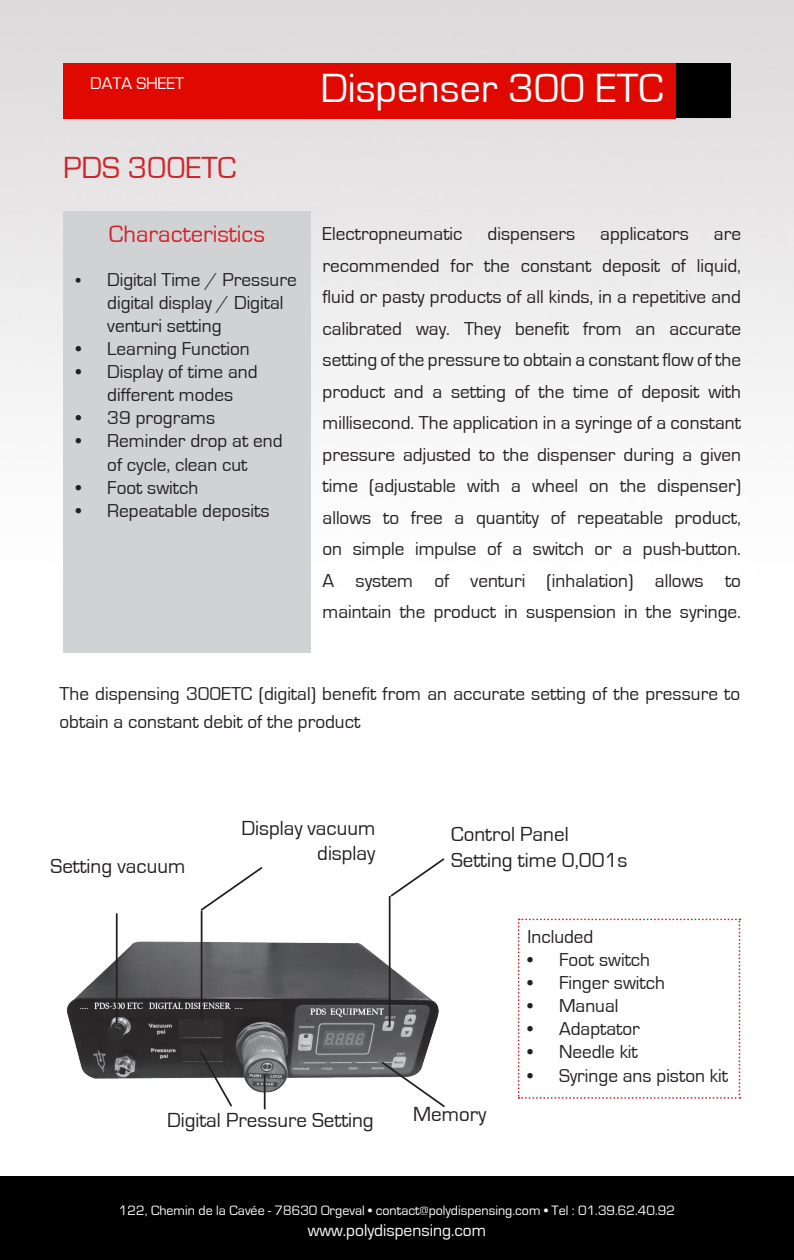
<style>
.page{position:relative;width:794px;height:1260px;background:#fff}
.page>*{position:absolute;margin:0;border:0;box-sizing:border-box;transform-origin:0 0}
.t1{font:42px "Eurostile";color:#fff}
.t2{font:31.5px "Eurostile";color:#d1232a}
.t3{font:24.5px "Eurostile";color:#d1232a}
.t4{font:21px/25.2px "Eurostile";color:#231f20;text-align:right}
.t5{font:19.25px/31.5px "Eurostile";color:#231f20}
.t6{font:17.5px "Eurostile";color:#fff}
.t7{font:14px "Eurostile";color:#fff}
.s1{font-size:17.5px}
</style>
<div class="page">
<img style="left:0;top:0;width:794px;height:1177px">
<div style="left:63px;top:63px;width:613px;height:55px;background:#df0900"></div>
<div style="left:676px;top:63px;width:55px;height:55px;background:#000"></div>
<div style="left:0;top:1177px;width:794px;height:83px;background:#000"></div>
<img style="left:16px;top:916px;width:491px;height:179px">
<hr style="left:264px;top:1075px;width:1px;height:34px;background:#231f20">
<hr style="left:116px;top:913px;width:2px;height:110px;background:#231f20">
<hr style="left:201px;top:911px;width:1px;height:110px;background:#231f20">
<hr style="left:389px;top:896px;width:1px;height:131px;background:#231f20">
<svg style="left:199px;top:865px;width:65px;height:48px"></svg>
<svg style="left:388px;top:856px;width:58px;height:42px"></svg>
<div style="left:63px;top:211px;width:248px;height:441px;background:#d1d2d4"></div>
<svg style="left:518px;top:919px;width:222px;height:180px"></svg>
<svg style="left:198px;top:1049px;width:36px;height:60px"></svg>
<svg style="left:380px;top:1060px;width:67px;height:49px"></svg>
<p class="t6" style="left:90px;top:74px;width:96px">DATA SHEET</p>
<p class="t1" style="left:320px;top:66px;width:344px">Dispenser 300 ETC</p>
<p class="t2" style="left:63px;top:151px;width:175px">PDS 300ETC</p>
<p class="t3" style="left:109px;top:220px;width:158px">Characteristics</p>
<p class="t5" style="left:107px;top:268px;width:191px;line-height:23.1px;text-indent:-32px"><span class="s1">•</span> Digital Time / Pressure digital display / Digital venturi setting</p>
<p class="t5" style="left:76px;top:333px;width:176px">• Learning Function</p>
<p class="t5" style="left:76px;top:361px;width:183px;line-height:23.1px;text-align:center">• Display of time and different modes</p>
<p class="t5" style="left:76px;top:403px;width:141px">• 39 programs</p>
<p class="t5" style="left:76px;top:430px;width:208px;line-height:23.1px;text-align:center">• Reminder drop at end of cycle, clean cut</p>
<p class="t5" style="left:76px;top:472px;width:124px">• Foot switch</p>
<p class="t5" style="left:76px;top:495px;width:195px">• Repeatable deposits</p>
<p class="t5" style="left:322px;top:219px;width:142px">Electropneumatic</p>
<p class="t5" style="left:487px;top:219px;width:89px">dispensers</p>
<p class="t5" style="left:600px;top:219px;width:90px">applicators</p>
<p class="t5" style="left:714px;top:219px;width:29px">are</p>
<p class="t5" style="left:322px;top:250px;width:420px">recommended for the constant deposit of liquid, fluid or pasty products of all kinds, in a repetitive and</p>
<p class="t5" style="left:322px;top:313px;width:420px">calibrated way. They benefit from an accurate</p>
<p class="t5" style="left:322px;top:345px;width:420px">setting of the pressure to obtain a constant flow of the</p>
<p class="t5" style="left:322px;top:376px;width:420px">product and a setting of the time of deposit with</p>
<p class="t5" style="left:322px;top:408px;width:420px;text-align:justify">millisecond. The application in a syringe of a constant pressure adjusted to the dispenser during a given time (adjustable with a wheel on the dispenser) allows to free a quantity of repeatable product, on simple impulse of a switch or a push-button.</p>
<p class="t5" style="left:322px;top:565px;width:420px">A system of venturi (inhalation) allows to</p>
<p class="t5" style="left:322px;top:597px;width:420px">maintain the product in suspension in the syringe.</p>
<p class="t5" style="left:60px;top:680px;width:682px;line-height:28px">The dispensing 300ETC (digital) benefit from an accurate setting of the pressure to obtain a constant debit of the product</p>
<p class="t4" style="left:51px;top:854px;width:136px">Setting vacuum</p>
<p class="t4" style="left:241px;top:816px;width:135px">Display vacuum display</p>
<p class="t4" style="left:167px;top:1108px;width:208px">Digital Pressure Setting</p>
<p class="t4" style="left:451px;top:822px;width:119px">Control Panel</p>
<p class="t4" style="left:451px;top:847px;width:178px">Setting time 0,001s</p>
<p class="t4" style="left:413px;top:1102px;width:75px">Memory</p>
<p class="t5" style="left:527px;top:921px;width:67px">Included</p>
<p class="t5" style="left:527px;top:944px;width:124px">• Foot switch</p>
<p class="t5" style="left:527px;top:967px;width:139px">• Finger switch</p>
<p class="t5" style="left:527px;top:991px;width:92px">• Manual</p>
<p class="t5" style="left:527px;top:1014px;width:114px">• Adaptator</p>
<p class="t5" style="left:527px;top:1037px;width:112px">• Needle kit</p>
<p class="t5" style="left:527px;top:1060px;width:202px">• Syringe ans piston kit</p>
<p class="t7" style="left:119px;top:1203px;width:557px">122, Chemin de la Cavée - 78630 Orgeval • contact@polydispensing.com • Tel : 01.39.62.40.92</p>
<p class="t6" style="left:308px;top:1221px;width:180px">www.polydispensing.com</p>
</div>
